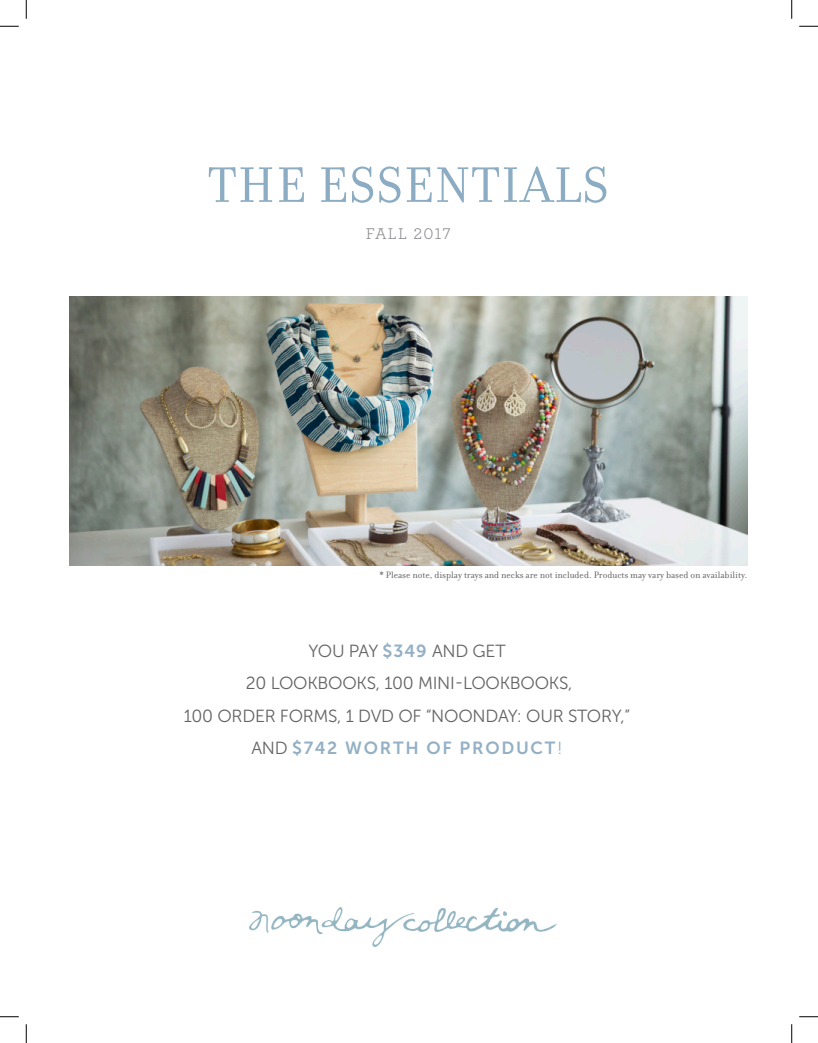
<style>
.page{position:relative;width:818px;height:1043px;background:#fff}
.page>*{position:absolute;margin:0;border:0;box-sizing:border-box;transform-origin:0 0}
.t1{font:53.75px "Filosofia OT";letter-spacing:.025em;color:#8bacc2}
.t2{font:17.5px "Museo Sans 300";letter-spacing:-.015em;color:#636366}
.t3{font:17.5px "Museo Sans 700";letter-spacing:.1em;color:#93b0c5}
.t4{font:16.25px "Archer";letter-spacing:.075em;color:#8a8c8f}
.t5{font:10px "Filosofia OT";color:#3e3e3f}
.s1{font-family:"Museo Sans 700";color:#93b0c5}
.s2{font-family:"Museo Sans 300";color:#636366}
.s3{font-family:"Museo Sans 300"}
</style>
<div class="page">
<img style="left:250px;top:907px;width:306px;height:39px">
<img style="left:69px;top:296px;width:678px;height:269px">
<svg style="left:0;top:25px;width:19px;height:2px"></svg>
<svg style="left:799px;top:25px;width:19px;height:2px"></svg>
<svg style="left:0;top:1016px;width:19px;height:1px"></svg>
<svg style="left:799px;top:1016px;width:19px;height:1px"></svg>
<svg style="left:25px;top:0;width:2px;height:19px"></svg>
<svg style="left:25px;top:1024px;width:2px;height:18px"></svg>
<svg style="left:791px;top:0;width:1px;height:19px"></svg>
<svg style="left:791px;top:1024px;width:1px;height:18px"></svg>
<p class="t1" style="left:208px;top:155px;width:402px">THE ESSENTIALS</p>
<p class="t4" style="left:366px;top:223px;width:87px">FALL 2017</p>
<p class="t5" style="left:379px;top:569px;width:369px">* Please note, display trays and necks are not included. Products may vary based on availability.</p>
<p class="t2" style="left:308px;top:641px;width:199px">YOU PAY <span class="s1">$349</span> AND GET</p>
<p class="t2" style="left:246px;top:673px;width:328px">20 LOOKBOOKS, 100 MINI-LOOKBOOKS,</p>
<p class="t2" style="left:184px;top:706px;width:448px">100 ORDER FORMS, 1 DVD OF “NOONDAY: OUR STORY,”</p>
<p class="t3" style="left:251px;top:738px;width:313px"><span class="s2">AND</span> $742 WORTH OF PRODUCT<span class="s3">!</span></p>
</div>
